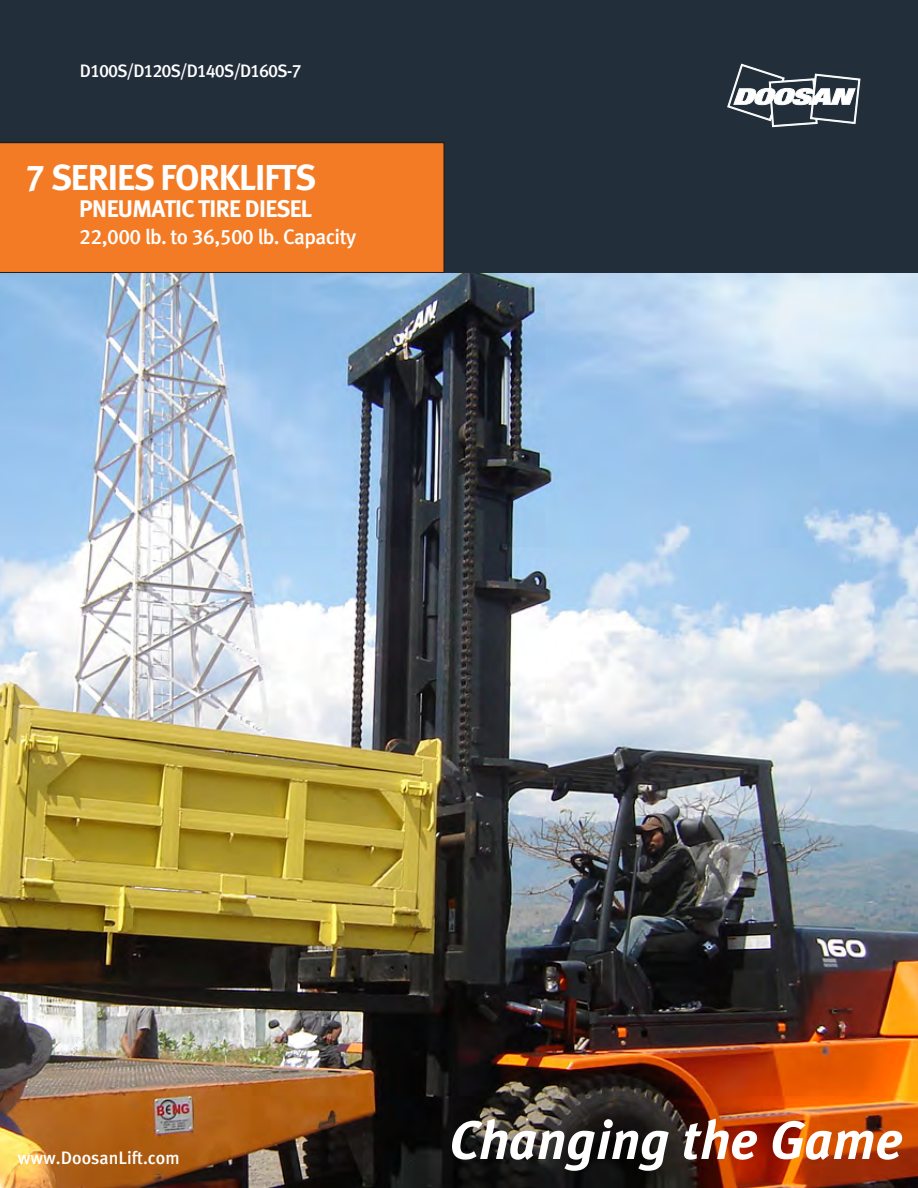
<style>
.page{position:relative;width:918px;height:1188px;background:#fff}
.page>*{position:absolute;margin:0;border:0;box-sizing:border-box;transform-origin:0 0}
.t1{font:italic 700 54px "Meta Plus";color:#fff}
.t2{font:36px "Meta Bold LF";letter-spacing:-.025em;color:#fff}
.t3{font:24px "Meta Bold LF";letter-spacing:-.025em;color:#fff}
.t4{font:21px "Meta Medium LF";letter-spacing:-.025em;color:#fff}
.t5{font:18px "Meta Medium LF";letter-spacing:-.06em;color:#fff}
.t6{font:500 18px "Meta Plus";color:#fff}
</style>
<div class="page">
<div style="left:0;top:0;width:918px;height:274px;background:#232e3b"></div>
<div style="left:0;top:142px;width:445px;height:131px;background:#f47b25"></div>
<img style="left:0;top:274px;width:918px;height:914px">
<svg style="left:727px;top:63px;width:134px;height:64px"></svg>
<p class="t5" style="left:80px;top:60px;width:223px">D100S/D120S/D140S/D160S-7</p>
<p class="t2" style="left:25px;top:156px;width:292px">7 SERIES FORKLIFTS</p>
<p class="t3" style="left:79px;top:194px;width:234px">PNEUMATIC TIRE DIESEL</p>
<p class="t4" style="left:79px;top:224px;width:279px">22,000 lb. to 36,500 lb. Capacity</p>
<p class="t6" style="left:18px;top:1147px;width:163px">www.DoosanLift.com</p>
<p class="t1" style="left:449px;top:1109px;width:455px">Changing the Game</p>
</div>
